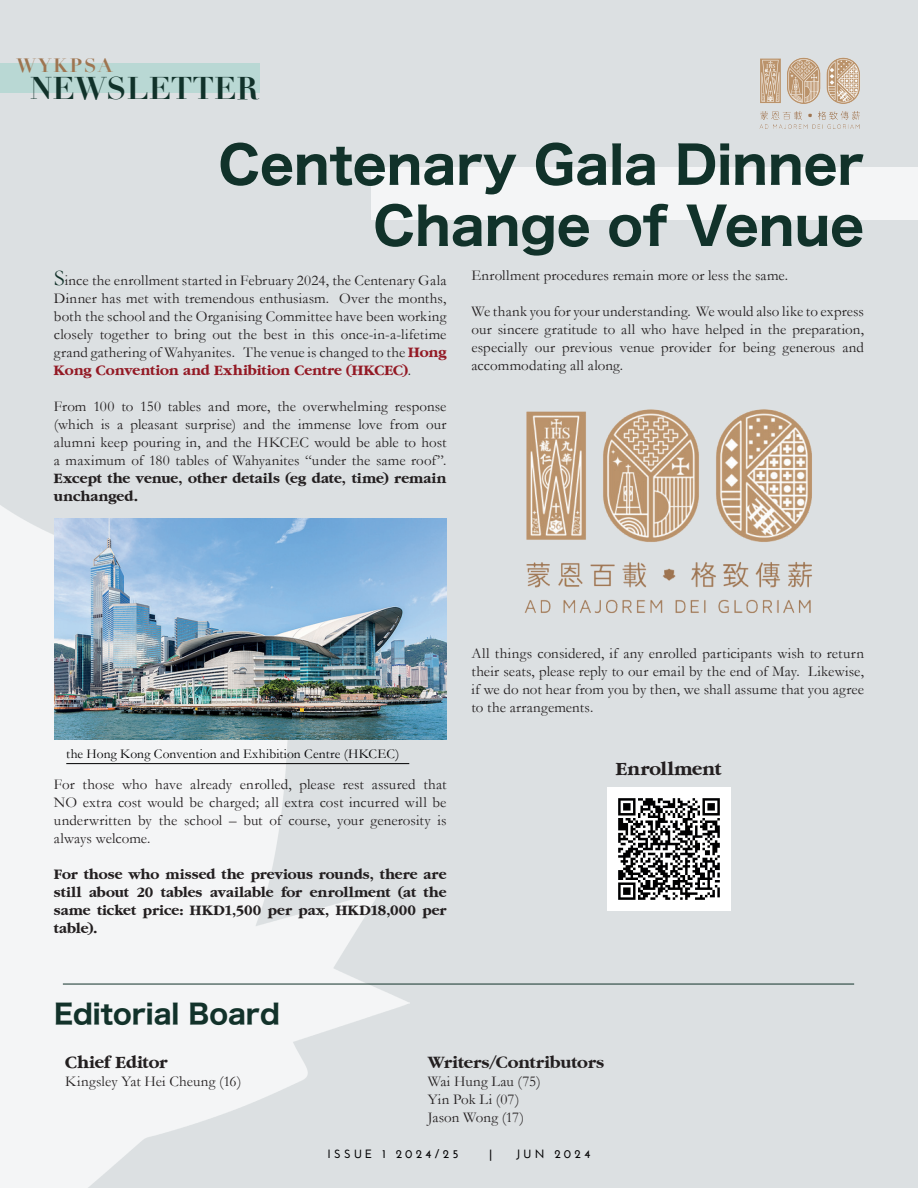
<style>
.page{position:relative;width:918px;height:1188px;background:#dce0e2}
.page>*{position:absolute;margin:0;border:0;box-sizing:border-box;transform-origin:0 0}
.t1{font:51px/61.1px "Hiragino Sans W7";color:#11322a;text-align:right}
.t2{font:700 30.75px "Didot";color:#11322a}
.t3{font:27px "Hiragino Sans W7";color:#12322a}
.t4{font:700 19.5px "Garamond";letter-spacing:-.005em;color:#231f20}
.t5{font:700 18.9px "Didot";letter-spacing:.1em;color:#9e7550}
.t6{font:700 18px "Garamond";letter-spacing:-.005em;color:#231f20}
.t7{font:700 18px "Garamond";letter-spacing:-.005em;color:#231f20}
.t8{font:15px/18px "Garamond";letter-spacing:.005em;color:#231f20;text-align:justify}
.t9{font:700 15px/18px "Garamond";letter-spacing:.005em;color:#231f20}
.t10{font:13.5px "Garamond";letter-spacing:.005em;color:#000001}
.t11{font:700 12px "Josefin Sans";letter-spacing:.27em;color:#000001}
.s1{font-size:22.5px;color:#12322a}
.s2{font-weight:700;color:#931924}
</style>
<div class="page">
<img style="left:0;top:505px;width:410px;height:683px">
<div style="left:0;top:63px;width:260px;height:29px;background:#b9d8d4"></div>
<img style="left:759px;top:57px;width:101px;height:72px">
<hr style="left:0;top:178px;width:1px;height:53px;background:#fff">
<img style="left:524px;top:409px;width:288px;height:205px">
<img style="left:607px;top:788px;width:123px;height:123px">
<hr style="left:63px;top:984px;width:791px;height:1px;background:#12322a">
<img style="left:54px;top:518px;width:393px;height:221px">
<hr style="left:66px;top:763px;width:343px;height:1px;background:#000001">
<div style="left:372px;top:168px;width:546px;height:52px;background:#f4f5f6"></div>
<p class="t5" style="left:17px;top:54px;width:97px">WYKPSA</p>
<h2 class="t2" style="left:30px;top:68px;width:230px">NEWSLETTER</h2>
<h1 class="t1" style="left:219px;top:136px;width:647px">Centenary Gala Dinner<br>Change of Venue</h1>
<p class="t8" style="left:54px;top:271px;width:394px"><span class="s1">S</span>ince the enrollment started in February 2024, the Centenary Gala Dinner has met with tremendous enthusiasm. Over the months, both the school and the Organising Committee have been working closely together to bring out the best in this once-in-a-lifetime grand gathering of Wahyanites. The venue is changed to the <span class="s2">Hong Kong Convention and Exhibition Centre (HKCEC)</span>.</p>
<p class="t8" style="left:54px;top:397px;width:394px">From 100 to 150 tables and more, the overwhelming response (which is a pleasant surprise) and the immense love from our alumni keep pouring in, and the HKCEC would be able to host a maximum of 180 tables of Wahyanites “under the same roof”.</p>
<p class="t9" style="left:54px;top:469px;width:394px">Except the venue, other details (eg date, time) remain unchanged.</p>
<p class="t8" style="left:471px;top:266px;width:318px">Enrollment procedures remain more or less the same.</p>
<p class="t8" style="left:471px;top:302px;width:394px">We thank you for your understanding. We would also like to express our sincere gratitude to all who have helped in the preparation, especially our previous venue provider for being generous and accommodating all along.</p>
<p class="t10" style="left:66px;top:745px;width:335px">the Hong Kong Convention and Exhibition Centre (HKCEC)</p>
<p class="t8" style="left:54px;top:775px;width:394px">For those who have already enrolled, please rest assured that NO extra cost would be charged; all extra cost incurred will be underwritten by the school – but of course, your generosity is always welcome.</p>
<p class="t9" style="left:54px;top:865px;width:394px;text-align:justify">For those who missed the previous rounds, there are still about 20 tables available for enrollment (at the same ticket price: HKD1,500 per pax, HKD18,000 per table).</p>
<p class="t8" style="left:471px;top:644px;width:394px">All things considered, if any enrolled participants wish to return their seats, please reply to our email by the end of May. Likewise, if we do not hear from you by then, we shall assume that you agree to the arrangements.</p>
<h3 class="t4" style="left:616px;top:757px;width:107px">Enrollment</h3>
<h3 class="t3" style="left:54px;top:993px;width:227px">Editorial Board</h3>
<p class="t7" style="left:65px;top:1051px;width:104px">Chief Editor</p>
<p class="t8" style="left:65px;top:1072px;width:178px">Kingsley Yat Hei Cheung (16)</p>
<p class="t6" style="left:428px;top:1053px;width:178px">Writers/Contributors</p>
<p class="t8" style="left:428px;top:1072px;width:115px;text-align:left">Wai Hung Lau (75)<br>Yin Pok Li (07)<br>Jason Wong (17)</p>
<p class="t11" style="left:327px;top:1147px;width:133px">ISSUE 1 2024/25</p>
<p class="t11" style="left:489px;top:1147px;width:5px">|</p>
<p class="t11" style="left:516px;top:1147px;width:76px">JUN 2024</p>
</div>
